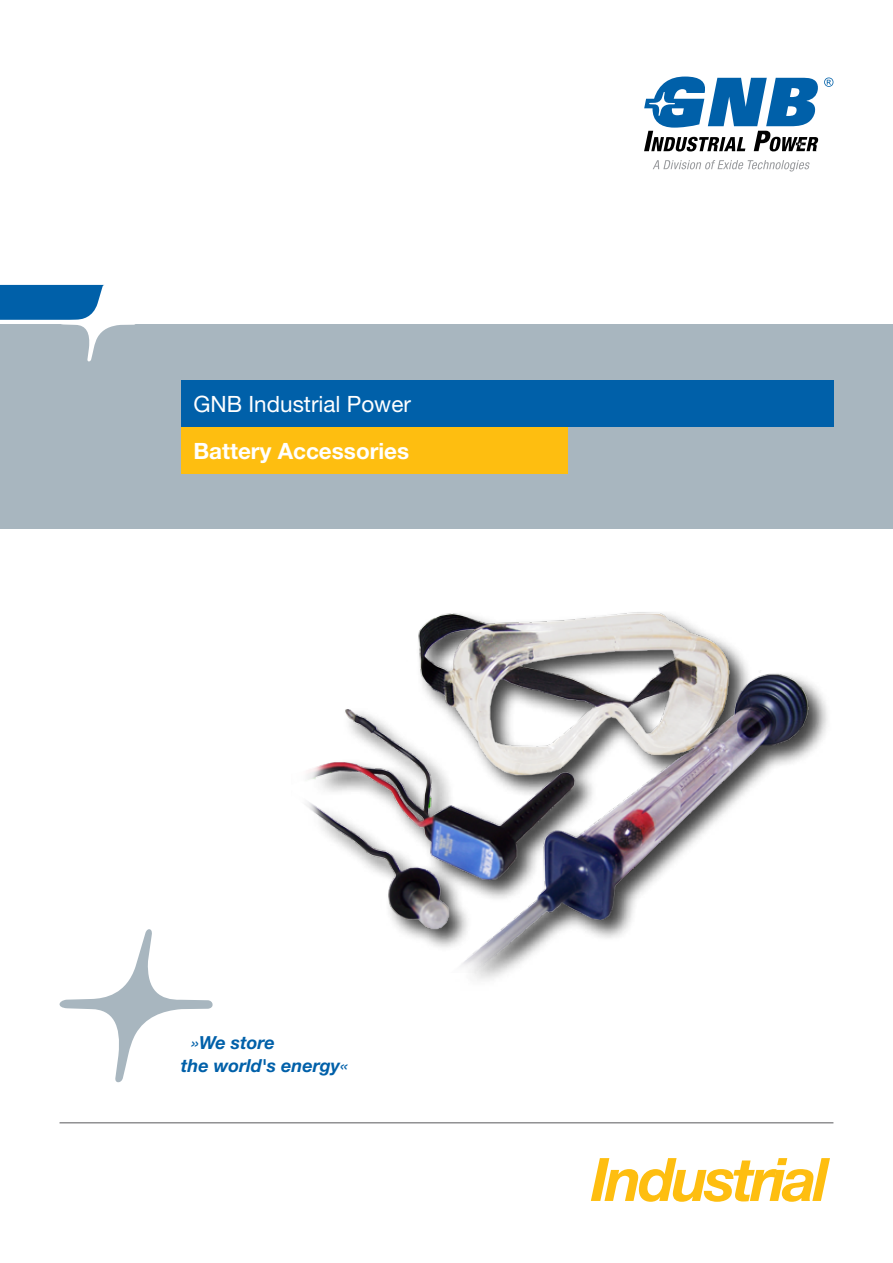
<style>
.page{position:relative;width:893px;height:1263px;background:#fff}
.page>*{position:absolute;margin:0;border:0;box-sizing:border-box;transform-origin:0 0}
.t1{font:italic 700 60px "Helvetica Neue";letter-spacing:-.06em;color:#febe10}
.t2{font:700 22.5px "Helvetica Neue";color:#fff}
.t3{font:22.5px "Helvetica Neue";color:#fff}
.t4{font:italic 700 18px/22.5px "Helvetica Neue";color:#0060a9}
.s1{font-weight:400}
</style>
<div class="page">
<div style="left:0;top:325px;width:893px;height:204px;background:#a8b6bf"></div>
<svg style="left:653px;top:160px;width:157px;height:12px"></svg>
<svg style="left:824px;top:78px;width:9px;height:9px"></svg>
<svg style="left:644px;top:77px;width:174px;height:74px"></svg>
<svg style="left:0;top:284px;width:137px;height:78px"></svg>
<hr style="left:60px;top:1122px;width:773px;height:1px;background:#58595b">
<div style="left:181px;top:427px;width:387px;height:47px;background:#febe10"></div>
<div style="left:181px;top:380px;width:652px;height:47px;background:#0060a9"></div>
<svg style="left:59px;top:929px;width:154px;height:154px"></svg>
<img style="left:305px;top:612px;width:510px;height:360px">
<p class="t3" style="left:193px;top:391px;width:219px">GNB Industrial Power</p>
<p class="t2" style="left:193px;top:437px;width:217px">Battery Accessories</p>
<p class="t4" style="left:181px;top:1031px;width:169px;text-indent:10px"><span class="s1">»</span>We store<br>the world's energy<span class="s1">«</span></p>
<h1 class="t1" style="left:591px;top:1142px;width:239px">Industrial</h1>
</div>
